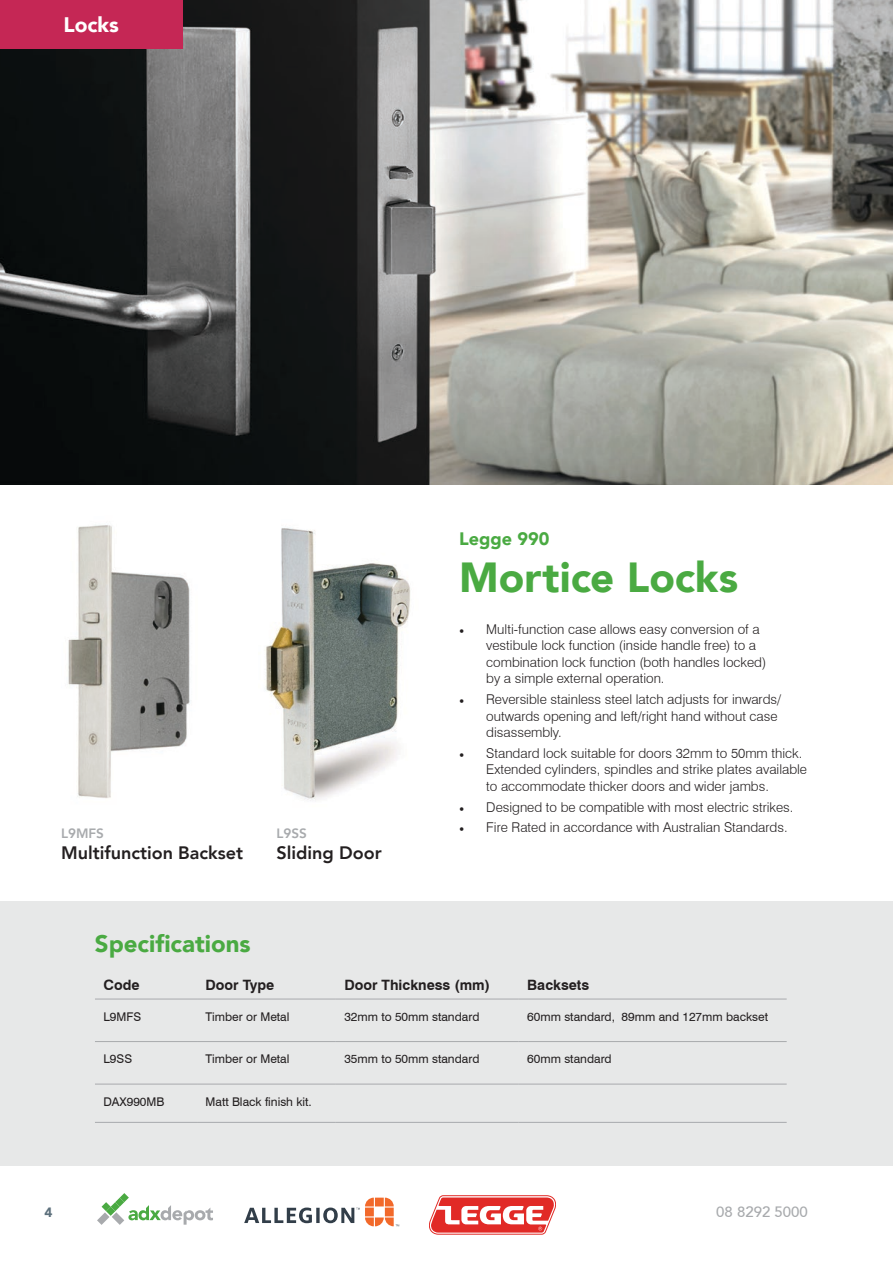
<style>
.page{position:relative;width:893px;height:1263px;background:#fff}
.page>*{position:absolute;margin:0;border:0;box-sizing:border-box;transform-origin:0 0}
.t1{font:900 42px "Avenir 95";color:#4aaa42}
.t2{font:900 24px "Avenir 95";color:#4aaa42}
.t3{font:900 21px "Avenir 95";color:#fff}
.t4{font:800 18px "Avenir LT";color:#231f20}
.t5{font:900 18px "Avenir";color:#4aaa42}
.t6{font:500 15px "Avenir 65";color:#a8aaad}
.t7{font:700 14.25px "Swiss 721 BT";color:#231f20}
.t8{font:300 13.5px/16.5px "Swiss 721 BT";color:#231f20}
.t9{font:800 13.5px "Avenir LT";color:#a8aaad}
.t10{font:900 13.5px "Avenir 95";color:#5d707c}
.t11{font:12px "Swiss 721 BT";color:#231f20}
.s1{font-family:"Minion Pro";font-weight:400}
</style>
<div class="page">
<svg style="left:97px;top:1193px;width:116px;height:32px"></svg>
<img style="left:68px;top:525px;width:123px;height:274px">
<div style="left:0;top:901px;width:893px;height:265px;background:#e7e8e8"></div>
<img style="left:0;top:0;width:893px;height:485px">
<div style="left:0;top:0;width:182px;height:49px;background:#c52755"></div>
<hr style="left:95px;top:999px;width:102px;height:1px;background:#a8aaad">
<hr style="left:197px;top:999px;width:139px;height:1px;background:#a8aaad">
<hr style="left:336px;top:999px;width:183px;height:1px;background:#a8aaad">
<hr style="left:519px;top:999px;width:268px;height:1px;background:#a8aaad">
<hr style="left:95px;top:1041px;width:102px;height:1px;background:#a8aaad">
<hr style="left:197px;top:1041px;width:139px;height:1px;background:#a8aaad">
<hr style="left:336px;top:1041px;width:183px;height:1px;background:#a8aaad">
<hr style="left:519px;top:1041px;width:268px;height:1px;background:#a8aaad">
<hr style="left:95px;top:1084px;width:102px;height:1px;background:#a8aaad">
<hr style="left:197px;top:1084px;width:139px;height:1px;background:#a8aaad">
<hr style="left:336px;top:1084px;width:183px;height:1px;background:#a8aaad">
<hr style="left:519px;top:1084px;width:268px;height:1px;background:#a8aaad">
<hr style="left:95px;top:1122px;width:102px;height:1px;background:#a8aaad">
<hr style="left:197px;top:1122px;width:139px;height:1px;background:#a8aaad">
<hr style="left:336px;top:1122px;width:183px;height:1px;background:#a8aaad">
<hr style="left:519px;top:1122px;width:268px;height:1px;background:#a8aaad">
<svg style="left:429px;top:1195px;width:127px;height:39px"></svg>
<svg style="left:244px;top:1197px;width:155px;height:29px"></svg>
<img style="left:265px;top:528px;width:146px;height:273px">
<h3 class="t3" style="left:63px;top:16px;width:57px">Locks</h3>
<p class="t9" style="left:61px;top:827px;width:44px">L9MFS</p>
<p class="t9" style="left:276px;top:827px;width:32px">L9SS</p>
<h3 class="t4" style="left:61px;top:845px;width:184px">Multifunction Backset</h3>
<h3 class="t4" style="left:276px;top:845px;width:107px">Sliding Door</h3>
<h2 class="t2" style="left:95px;top:934px;width:157px">Specifications</h2>
<h3 class="t5" style="left:459px;top:531px;width:92px">Legge 990</h3>
<h1 class="t1" style="left:459px;top:560px;width:280px">Mortice Locks</h1>
<p class="t8" style="left:486px;top:622px;width:282px;text-indent:-27px"><span class="s1">•</span> Multi-function case allows easy conversion of a vestibule lock function (inside handle free) to a combination lock function (both handles locked) by a simple external operation.</p>
<p class="t8" style="left:486px;top:692px;width:296px;text-indent:-27px"><span class="s1">•</span> Reversible stainless steel latch adjusts for inwards/ outwards opening and left/right hand without case disassembly.</p>
<p class="t8" style="left:486px;top:746px;width:322px;text-indent:-27px"><span class="s1">•</span> Standard lock suitable for doors 32mm to 50mm thick.<br>Extended cylinders, spindles and strike plates available to accommodate thicker doors and wider jambs.</p>
<p class="t8" style="left:459px;top:800px;width:336px"><span class="s1">•</span> Designed to be compatible with most electric strikes.</p>
<p class="t8" style="left:459px;top:821px;width:330px"><span class="s1">•</span> Fire Rated in accordance with Australian Standards.</p>
<p class="t7" style="left:103px;top:979px;width:38px">Code</p>
<p class="t7" style="left:206px;top:979px;width:70px">Door Type</p>
<p class="t7" style="left:344px;top:979px;width:147px">Door Thickness (mm)</p>
<p class="t7" style="left:527px;top:979px;width:64px">Backsets</p>
<p class="t11" style="left:103px;top:1012px;width:39px">L9MFS</p>
<p class="t11" style="left:206px;top:1012px;width:85px">Timber or Metal</p>
<p class="t11" style="left:344px;top:1012px;width:137px">32mm to 50mm standard</p>
<p class="t11" style="left:527px;top:1012px;width:242px">60mm standard, 89mm and 127mm backset</p>
<p class="t11" style="left:103px;top:1054px;width:30px">L9SS</p>
<p class="t11" style="left:206px;top:1054px;width:85px">Timber or Metal</p>
<p class="t11" style="left:344px;top:1054px;width:137px">35mm to 50mm standard</p>
<p class="t11" style="left:527px;top:1054px;width:86px">60mm standard</p>
<p class="t11" style="left:103px;top:1097px;width:62px">DAX990MB</p>
<p class="t11" style="left:206px;top:1097px;width:108px">Matt Black finish kit.</p>
<p class="t10" style="left:45px;top:1207px;width:9px">4</p>
<p class="t6" style="left:716px;top:1205px;width:93px">08 8292 5000</p>
</div>
